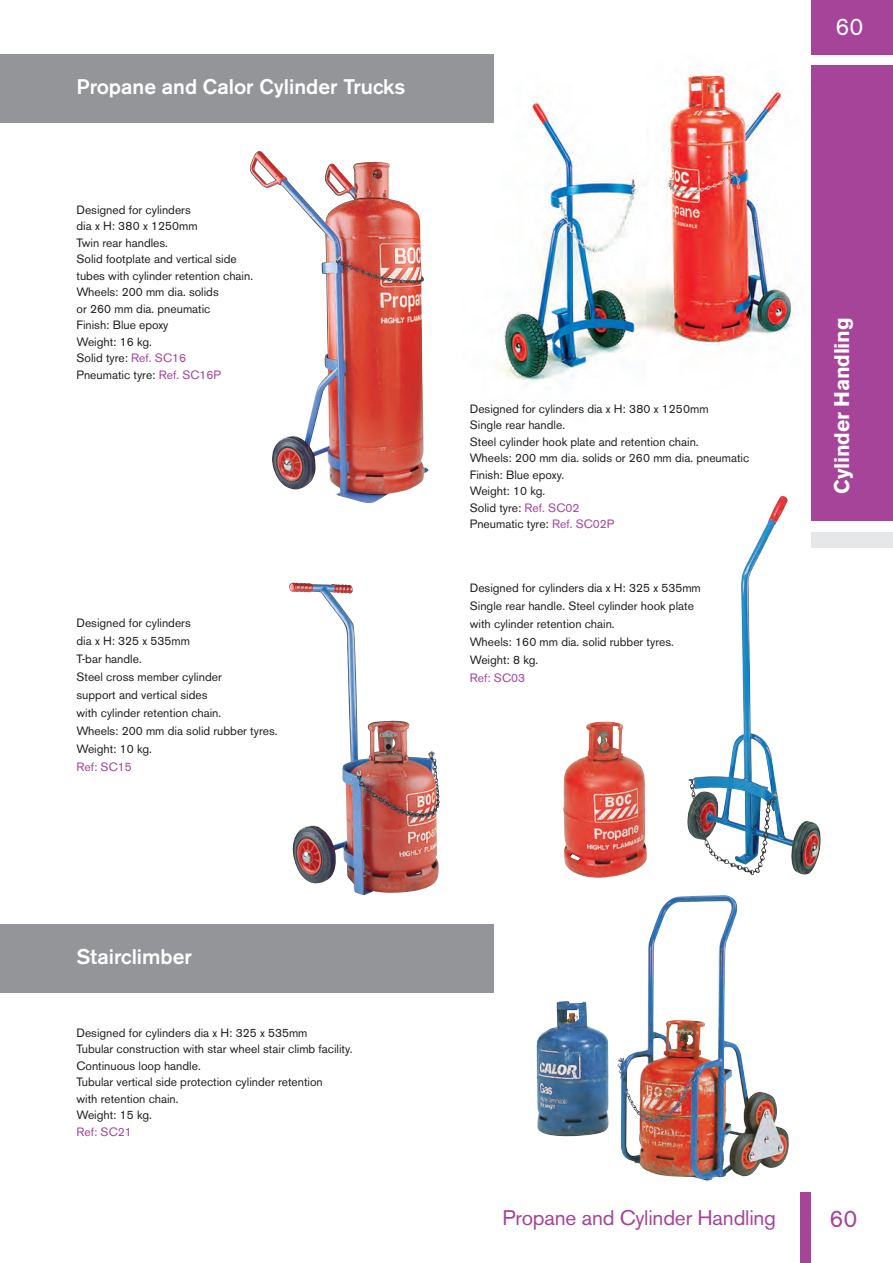
<style>
.page{position:relative;width:893px;height:1263px;background:#fff}
.page>*{position:absolute;margin:0;border:0;box-sizing:border-box;transform-origin:0 0}
.t1{font:24px "Akzidenz Grotesk BE";color:#a54499}
.t2{font:24px "Akzidenz Grotesk BE";color:#fff}
.Product_heading{font:500 21px "Akzidenz Grotesk BE";color:#fff}
.Product_heading-2{font:21px "Akzidenz Grotesk BE";letter-spacing:-.01em;color:#a54499}
.Product_heading-3{font:700 21px "Akzidenz Grotesk BE";letter-spacing:-.01em;color:#fff}
.Body_text{font:12px/16.5px "Akzidenz Grotesk BE";color:#231f20}
.Body_text-2{font:12px "Akzidenz Grotesk BE";color:#a54499}
.s1{color:#a54499}
</style>
<div class="page">
<img style="left:493px;top:55px;width:301px;height:328px">
<div style="left:800px;top:1192px;width:11px;height:71px;background:#a54499"></div>
<div style="left:811px;top:65px;width:82px;height:456px;background:#a54499"></div>
<div style="left:811px;top:0;width:82px;height:54px;background:#a54499"></div>
<div style="left:811px;top:532px;width:82px;height:15px;background:#e6e7e9"></div>
<div style="left:0;top:55px;width:493px;height:68px;background:#939598"></div>
<div style="left:0;top:924px;width:493px;height:68px;background:#939598"></div>
<img style="left:687px;top:496px;width:134px;height:379px">
<img style="left:563px;top:721px;width:84px;height:157px">
<img style="left:249px;top:151px;width:180px;height:352px">
<img style="left:289px;top:582px;width:151px;height:313px">
<img style="left:617px;top:895px;width:172px;height:286px">
<p class="Product_heading" style="left:77px;top:74px;width:331px">Propane and Calor Cylinder Trucks</p>
<p class="Body_text" style="left:77px;top:201px;width:116px">Designed for cylinders</p>
<p class="Body_text" style="left:77px;top:218px;width:123px">dia x H: 380 x 1250mm</p>
<p class="Body_text" style="left:77px;top:234px;width:93px">Twin rear handles.</p>
<p class="Body_text" style="left:77px;top:251px;width:162px">Solid footplate and vertical side</p>
<p class="Body_text" style="left:77px;top:267px;width:178px">tubes with cylinder retention chain.</p>
<p class="Body_text" style="left:77px;top:284px;width:144px">Wheels: 200 mm dia. solids</p>
<p class="Body_text" style="left:77px;top:300px;width:136px">or 260 mm dia. pneumatic</p>
<p class="Body_text" style="left:77px;top:317px;width:94px">Finish: Blue epoxy<br>Weight: 16 kg.</p>
<p class="Body_text" style="left:77px;top:350px;width:111px">Solid tyre: <span class="s1">Ref. SC16</span></p>
<p class="Body_text" style="left:77px;top:366px;width:146px">Pneumatic tyre: <span class="s1">Ref. SC16P</span></p>
<p class="Body_text" style="left:77px;top:614px;width:116px">Designed for cylinders</p>
<p class="Body_text" style="left:77px;top:632px;width:115px">dia x H: 325 x 535mm</p>
<p class="Body_text" style="left:77px;top:650px;width:67px">T-bar handle.</p>
<p class="Body_text" style="left:77px;top:668px;width:147px">Steel cross member cylinder</p>
<p class="Body_text" style="left:77px;top:686px;width:132px">support and vertical sides</p>
<p class="Body_text" style="left:77px;top:704px;width:146px">with cylinder retention chain.</p>
<p class="Body_text" style="left:77px;top:722px;width:203px">Wheels: 200 mm dia solid rubber tyres.</p>
<p class="Body_text" style="left:77px;top:740px;width:77px">Weight: 10 kg.</p>
<p class="Body_text-2" style="left:77px;top:759px;width:57px">Ref: SC15</p>
<p class="Body_text" style="left:470px;top:400px;width:240px">Designed for cylinders dia x H: 380 x 1250mm</p>
<p class="Body_text" style="left:470px;top:417px;width:97px">Single rear handle.</p>
<p class="Body_text" style="left:470px;top:433px;width:230px">Steel cylinder hook plate and retention chain.</p>
<p class="Body_text" style="left:470px;top:450px;width:281px">Wheels: 200 mm dia. solids or 260 mm dia. pneumatic</p>
<p class="Body_text" style="left:470px;top:466px;width:96px">Finish: Blue epoxy.</p>
<p class="Body_text" style="left:470px;top:483px;width:77px">Weight: 10 kg.</p>
<p class="Body_text" style="left:470px;top:499px;width:111px">Solid tyre: <span class="s1">Ref. SC02</span></p>
<p class="Body_text" style="left:470px;top:516px;width:146px">Pneumatic tyre: <span class="s1">Ref. SC02P</span></p>
<p class="Body_text" style="left:470px;top:579px;width:232px">Designed for cylinders dia x H: 325 x 535mm</p>
<p class="Body_text" style="left:470px;top:596px;width:226px;line-height:18px">Single rear handle. Steel cylinder hook plate with cylinder retention chain.</p>
<p class="Body_text" style="left:470px;top:632px;width:205px;line-height:18px">Wheels: 160 mm dia. solid rubber tyres.<br>Weight: 8 kg.</p>
<p class="Body_text-2" style="left:470px;top:670px;width:57px">Ref: SC03</p>
<p class="t2" style="left:836px;top:12px;width:29px">60</p>
<p class="Product_heading-3" style="left:830px;top:493px;width:178px;rotate:-90deg">Cylinder Handling</p>
<p class="Product_heading" style="left:77px;top:944px;width:117px">Stairclimber</p>
<p class="Body_text" style="left:77px;top:1024px;width:232px">Designed for cylinders dia x H: 325 x 535mm</p>
<p class="Body_text" style="left:77px;top:1041px;width:278px">Tubular construction with star wheel stair climb facility.</p>
<p class="Body_text" style="left:77px;top:1057px;width:126px">Continuous loop handle.</p>
<p class="Body_text" style="left:77px;top:1074px;width:248px">Tubular vertical side protection cylinder retention with retention chain.</p>
<p class="Body_text" style="left:77px;top:1107px;width:77px">Weight: 15 kg.</p>
<p class="Body_text-2" style="left:77px;top:1124px;width:57px">Ref: SC21</p>
<p class="Product_heading-2" style="left:502px;top:1205px;width:275px">Propane and Cylinder Handling</p>
<p class="t1" style="left:830px;top:1204px;width:29px">60</p>
</div>
